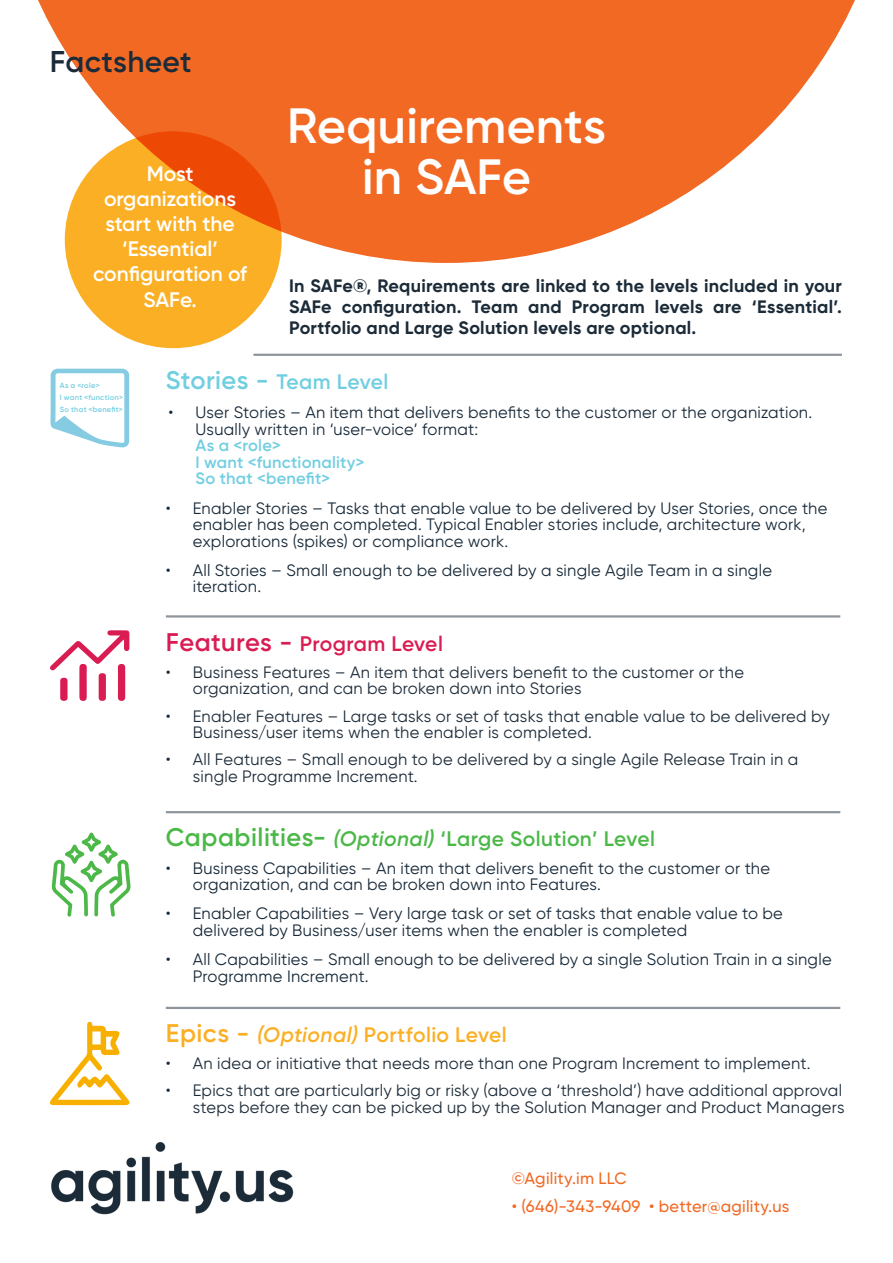
<style>
.page{position:relative;width:893px;height:1263px;background:#fff}
.page>*{position:absolute;margin:0;border:0;box-sizing:border-box;transform-origin:0 0}
.t1{font:600 49.5px "Gilroy";letter-spacing:.005em;color:#fff}
.t2{font:600 30px "Gilroy";letter-spacing:.01em;color:#1c2b39}
.t3{font:600 21px/25.2px "Gilroy";color:#fff;text-align:center}
.t4{font:600 21px "Gilroy";letter-spacing:.015em;color:#4cb848}
.t5{font:600 21px "Gilroy";letter-spacing:.02em;color:#fbaf25}
.t6{font:600 21px "Gilroy";letter-spacing:.015em;color:#d91c52}
.t7{font:600 21px "Gilroy";letter-spacing:.015em;color:#71cee1}
.t8{font:700 18px/21px "Gilroy";letter-spacing:.01em;color:#1c2b38;text-align:justify}
.t9{font:16.5px/16.5px "Gilroy";letter-spacing:.015em;color:#172938}
.t10{font:16.5px/16.5px "Gilroy";letter-spacing:.015em;color:#1c2b39}
.t11{font:500 16.5px "Gilroy";letter-spacing:.015em;color:#f26924}
.t12{font:600 7.5px/12px "Gilroy";letter-spacing:.035em;color:#71cee1}
.s1{font-size:25.5px}
.s2{font-weight:600;color:#71cee1}
.s3{font-style:italic}
</style>
<div class="page">
<div style="left:65px;top:131px;width:217px;height:217px;background:#fbaf25;border-radius:50%"></div>
<svg style="left:38px;top:0;width:817px;height:263px;fill:#f26924"></svg>
<svg style="left:50px;top:1021px;width:80px;height:84px"></svg>
<hr style="left:253px;top:354px;width:589px;height:2px;background:#8e959c">
<hr style="left:166px;top:811px;width:674px;height:2px;background:#8e959c">
<hr style="left:166px;top:615px;width:674px;height:2px;background:#8e959c">
<hr style="left:166px;top:1007px;width:674px;height:2px;background:#8e959c">
<svg style="left:50px;top:369px;width:79px;height:78px"></svg>
<svg style="left:51px;top:833px;width:80px;height:83px"></svg>
<svg style="left:50px;top:630px;width:79px;height:71px"></svg>
<img style="left:51px;top:1142px;width:243px;height:72px">
<p class="t2" style="left:50px;top:43px;width:143px">Factsheet</p>
<p class="t3" style="left:93px;top:160px;width:155px">Most organizations start with the ‘Essential’ configuration of<br>SAFe.</p>
<p class="t1" style="left:287px;top:95px;width:320px">Requirements</p>
<p class="t1" style="left:362px;top:146px;width:170px">in SAFe</p>
<p class="t8" style="left:289px;top:275px;width:554px">In SAFe®, Requirements are linked to the levels included in your SAFe configuration. Team and Program levels are ‘Essential’.<br>Portfolio and Large Solution levels are optional.</p>
<p class="t12" style="left:60px;top:380px;width:65px">As a &lt;role&gt;<br>I want &lt;function&gt;<br>So that &lt;benefit&gt;</p>
<p class="t7" style="left:166px;top:369px;width:224px"><span class="s1">Stories -</span> Team Level</p>
<p class="t9" style="left:196px;top:404px;width:618px;text-indent:-27px">• User Stories – An item that delivers benefits to the customer or the organization.<br>Usually written in ‘user-voice’ format:<br><span class="s2">As a &lt;role&gt;<br>I want &lt;functionality&gt;<br>So that &lt;benefit&gt;</span></p>
<p class="t9" style="left:193px;top:499px;width:636px;text-indent:-27px">• Enabler Stories – Tasks that enable value to be delivered by User Stories, once the enabler has been completed. Typical Enabler stories include, architecture work, explorations (spikes) or compliance work.</p>
<p class="t9" style="left:193px;top:562px;width:581px;text-indent:-27px">• All Stories – Small enough to be delivered by a single Agile Team in a single iteration.</p>
<p class="t6" style="left:166px;top:630px;width:279px"><span class="s1">Features -</span> Program Level</p>
<p class="t10" style="left:193px;top:664px;width:553px;text-indent:-27px">• Business Features – An item that delivers benefit to the customer or the organization, and can be broken down into Stories</p>
<p class="t10" style="left:193px;top:707px;width:638px;text-indent:-27px">• Enabler Features – Large tasks or set of tasks that enable value to be delivered by<br>Business/user items when the enabler is completed.</p>
<p class="t10" style="left:193px;top:751px;width:607px;text-indent:-27px">• All Features – Small enough to be delivered by a single Agile Release Train in a single Programme Increment.</p>
<p class="t4" style="left:166px;top:826px;width:491px"><span class="s1">Capabilities-</span> <span class="s3">(Optional)</span> ‘Large Solution’ Level</p>
<p class="t9" style="left:193px;top:859px;width:579px;text-indent:-27px">• Business Capabilities – An item that delivers benefit to the customer or the organization, and can be broken down into Features.</p>
<p class="t9" style="left:193px;top:905px;width:592px;text-indent:-27px">• Enabler Capabilities – Very large task or set of tasks that enable value to be delivered by Business/user items when the enabler is completed</p>
<p class="t9" style="left:193px;top:951px;width:640px;text-indent:-27px">• All Capabilities – Small enough to be delivered by a single Solution Train in a single<br>Programme Increment.</p>
<p class="t5" style="left:166px;top:1022px;width:342px"><span class="s1">Epics -</span> <span class="s3">(Optional)</span> Portfolio Level</p>
<p class="t10" style="left:166px;top:1055px;width:646px">• An idea or initiative that needs more than one Program Increment to implement.</p>
<p class="t10" style="left:166px;top:1082px;width:680px;text-align:right">• Epics that are particularly big or risky (above a ‘threshold’) have additional approval steps before they can be picked up by the Solution Manager and Product Managers</p>
<p class="t11" style="left:512px;top:1168px;width:116px">©Agility.im LLC</p>
<p class="t11" style="left:512px;top:1196px;width:279px">• (646)-343-9409 • better@agility.us</p>
</div>
